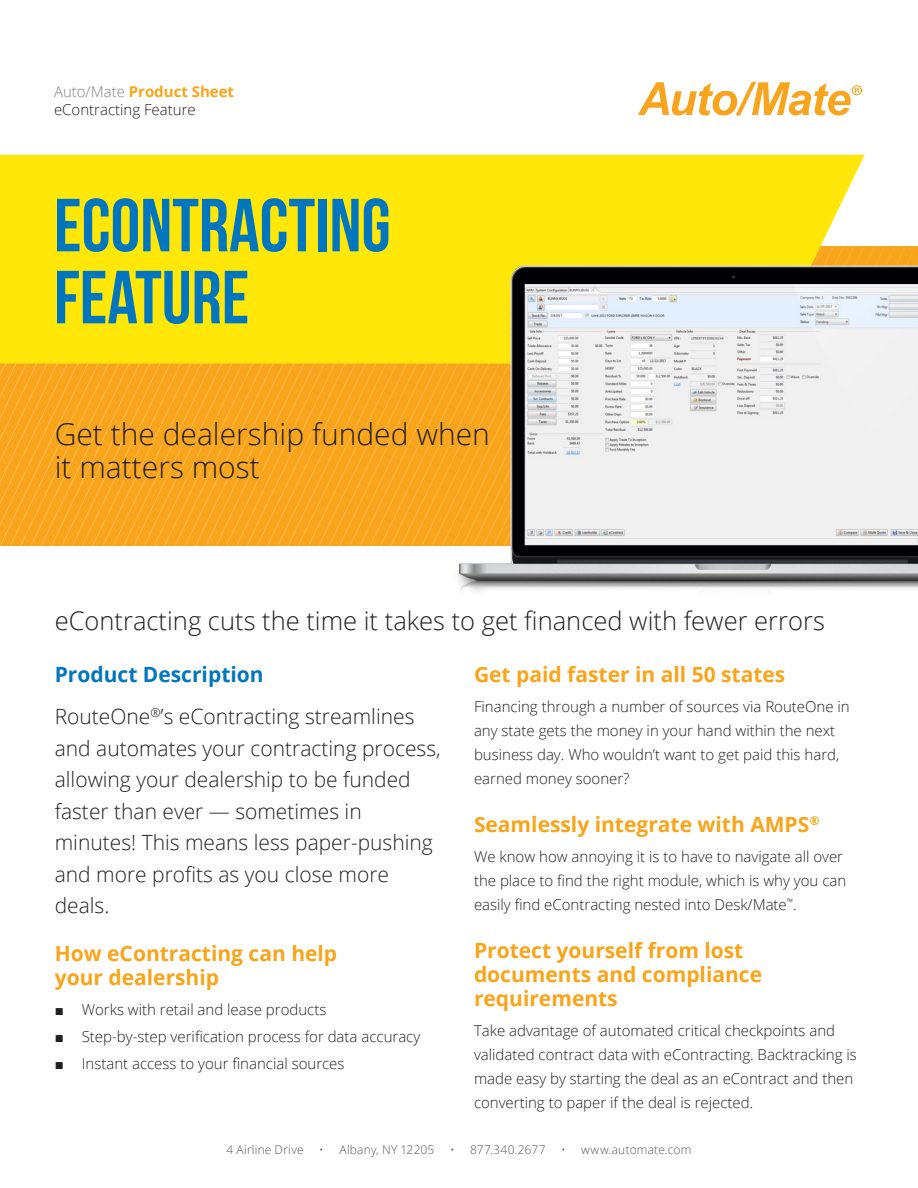
<style>
.page{position:relative;width:918px;height:1188px;background:#fff}
.page>*{position:absolute;margin:0;border:0;box-sizing:border-box;transform-origin:0 0}
.t1{font:75px "Bebas Neue";color:#0076be}
.t2{font:300 30px/33px "Open Sans";color:#231f20}
.t3{font:300 25.5px "Open Sans";color:#231f20}
.t4{font:300 21px/31.5px "Open Sans";color:#231f20}
.t5{font:700 21px/24px "Open Sans";color:#f9a51b}
.t6{font:700 21px "Open Sans";color:#0076be}
.t7{font:300 15px/24px "Open Sans";color:#231f20}
.t8{font:700 15px "Open Sans";color:#f9a51b}
.t9{font:300 12px "Open Sans";letter-spacing:.015em;color:#57585a}
.s1{font-weight:300;color:#808285}
.s2{font-family:"Arial";font-weight:400}
</style>
<div class="page">
<svg style="left:0;top:364px;width:401px;height:181px;background:#f9a620"></svg>
<svg style="left:638px;top:82px;width:224px;height:34px"></svg>
<div style="left:0;top:155px;width:865px;height:209px;background:#ffe709"></div>
<img style="left:401px;top:226px;width:517px;height:366px">
<p class="t8" style="left:54px;top:81px;width:182px"><span class="s1">Auto/Mate</span> Product Sheet</p>
<p class="t7" style="left:54px;top:97px;width:143px">eContracting Feature</p>
<p class="t1" style="left:54px;top:184px;width:338px">ECONTRACTING</p>
<p class="t1" style="left:54px;top:256px;width:197px">FEATURE</p>
<p class="t2" style="left:55px;top:417px;width:437px">Get the dealership funded when it matters most</p>
<p class="t3" style="left:55px;top:604px;width:772px">eContracting cuts the time it takes to get financed with fewer errors</p>
<p class="t5" style="left:474px;top:662px;width:313px">Get paid faster in all 50 states</p>
<p class="t7" style="left:474px;top:694px;width:377px">Financing through a number of sources via RouteOne in any state gets the money in your hand within the next business day. Who wouldn’t want to get paid this hard, earned money sooner?</p>
<p class="t5" style="left:474px;top:812px;width:347px">Seamlessly integrate with AMPS<sup>®</sup></p>
<p class="t7" style="left:474px;top:844px;width:374px">We know how annoying it is to have to navigate all over the place to find the right module, which is why you can easily find eContracting nested into Desk/Mate<sup>™</sup>.</p>
<p class="t5" style="left:474px;top:938px;width:290px">Protect yourself from lost documents and compliance requirements</p>
<p class="t7" style="left:474px;top:1018px;width:384px">Take advantage of automated critical checkpoints and validated contract data with eContracting. Backtracking is made easy by starting the deal as an eContract and then converting to paper if the deal is rejected.</p>
<p class="t6" style="left:55px;top:660px;width:210px">Product Description</p>
<p class="t4" style="left:55px;top:700px;width:387px">RouteOne<sup>®</sup>’s eContracting streamlines and automates your contracting process, allowing your dealership to be funded faster than ever — sometimes in minutes! This means less paper-pushing and more profits as you close more deals.</p>
<p class="t5" style="left:55px;top:941px;width:284px">How eContracting can help</p>
<p class="t5" style="left:55px;top:965px;width:166px">your dealership</p>
<p class="t7" style="left:55px;top:997px;width:273px"><span class="s2">■</span> Works with retail and lease products</p>
<p class="t7" style="left:55px;top:1024px;width:367px"><span class="s2">■</span> Step-by-step verification process for data accuracy</p>
<p class="t7" style="left:55px;top:1051px;width:291px"><span class="s2">■</span> Instant access to your financial sources</p>
<p class="t9" style="left:227px;top:1141px;width:79px">4 Airline Drive</p>
<p class="t9" style="left:319px;top:1141px;width:117px">• Albany, NY 12205</p>
<p class="t9" style="left:450px;top:1141px;width:97px">• 877.340.2677</p>
<p class="t9" style="left:561px;top:1141px;width:132px">• www.automate.com</p>
</div>
